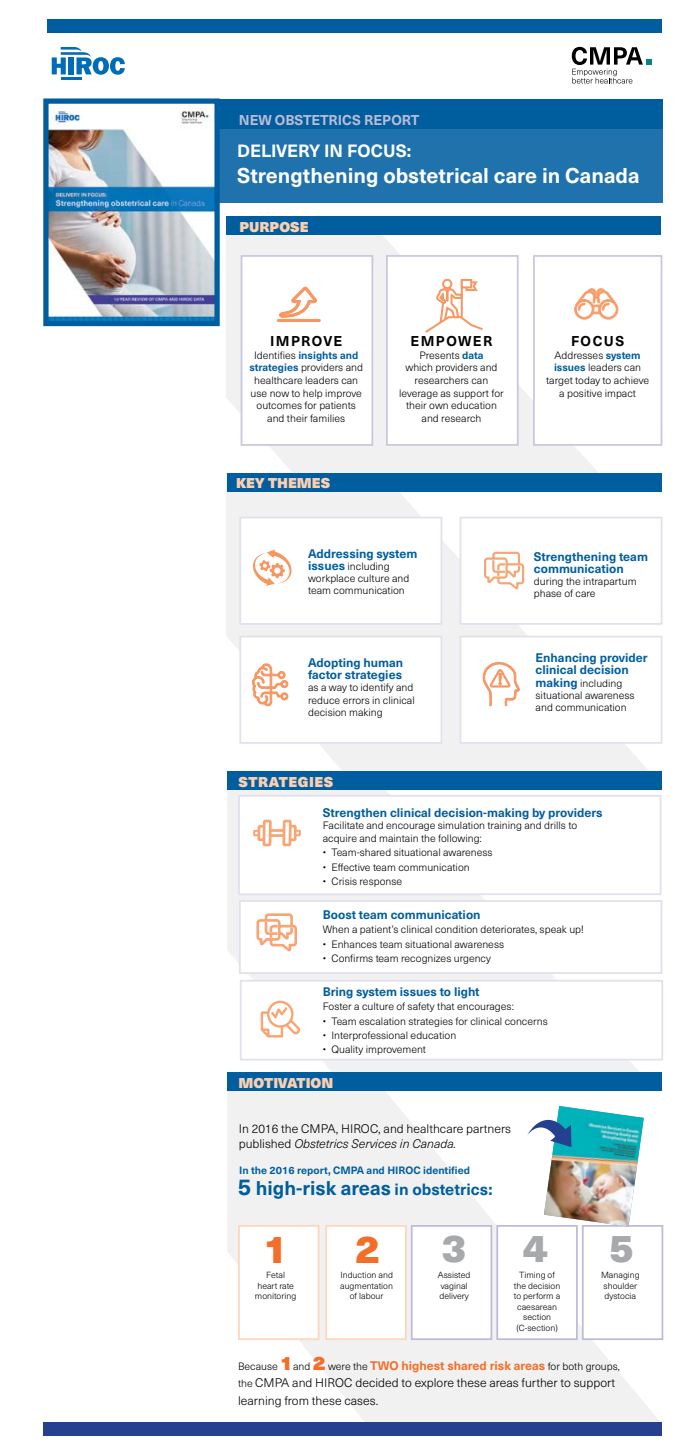
<style>
.page{position:relative;width:700px;height:1449px;background:#fff}
.page>*{position:absolute;margin:0;border:0;box-sizing:border-box;transform-origin:0 0}
.t1{font:900 38.5px "Neue Haas Unica Pro";color:#a7a9ac}
.t2{font:900 38.5px "Neue Haas Unica Pro";color:#f36e29}
.t3{font:700 21px "Neue Haas Unica Pro";color:#fff}
.t4{font:700 19.51px "Neue Haas Unica Pro";color:#005e9e}
.t5{font:700 17.5px "Neue Haas Unica Pro";color:#fff}
.t6{font:14px "Neue Haas Unica Pro X Black";color:#fdcfb1}
.t7{font:700 14px "Neue Haas Unica Pro";color:#bcbcd8}
.t8{font:700 14px "Neue Haas Unica Pro";letter-spacing:.1em;color:#000}
.t9{font:14px "Neue Haas Unica Pro X Black";letter-spacing:.04em;color:#fdcfb1}
.t10{font:700 12.25px/12.2px "Neue Haas Unica Pro";color:#005e9e}
.t11{font:300 12.25px/14.7px "Neue Haas Unica Pro";color:#000}
.t12{font:300 10.5px/12.6px "Neue Haas Unica Pro";color:#000}
.t13{font:700 10.5px "Neue Haas Unica Pro";color:#005e9e}
.t14{font:300 8.75px/10.5px "Neue Haas Unica Pro";color:#000;text-align:center}
.s1{font-weight:700;color:#005e9e}
.s2{font-style:italic}
.s3{font-size:22.75px}
.s4{font-size:16.01px}
.s5{font-family:"Neue Haas Unica Pro X Black";font-weight:400;font-size:19.25px;color:#f36e29}
.s6{font-weight:700;font-size:12.25px;color:#f36e29}
.s7{font-size:10.5px}
</style>
<div class="page">
<svg style="left:227px;top:1091px;width:433px;height:331px;fill:#f1f1f2"></svg>
<svg style="left:227px;top:790px;width:428px;height:283px;fill:#f1f1f2"></svg>
<svg style="left:226px;top:488px;width:434px;height:284px;fill:#f1f1f2"></svg>
<svg style="left:226px;top:235px;width:372px;height:253px;fill:#f1f1f2"></svg>
<div style="left:226px;top:217px;width:435px;height:18px;background:#005e9e"></div>
<div style="left:240px;top:980px;width:423px;height:80px;background:#fff;border:2px solid #e1e0ed"></div>
<div style="left:239px;top:900px;width:423px;height:74px;background:#fff;border:2px solid #e1e0ed"></div>
<div style="left:238px;top:795px;width:424px;height:100px;background:#fff;border:2px solid #e1e0ed"></div>
<div style="left:227px;top:1073px;width:435px;height:18px;background:#005e9e"></div>
<div style="left:227px;top:772px;width:435px;height:18px;background:#005e9e"></div>
<hr style="left:61px;top:77px;width:20px;height:3px;background:#006bb6">
<svg style="left:52px;top:47px;width:73px;height:28px"></svg>
<div style="left:47px;top:19px;width:615px;height:13px;background:#005e9e"></div>
<div style="left:48px;top:99px;width:614px;height:95px;background:#005e9e"></div>
<svg style="left:572px;top:47px;width:80px;height:37px"></svg>
<div style="left:216px;top:129px;width:446px;height:73px;background:#1f72ac"></div>
<svg style="left:261px;top:1001px;width:39px;height:37px"></svg>
<svg style="left:253px;top:820px;width:48px;height:26px"></svg>
<svg style="left:256px;top:913px;width:41px;height:39px"></svg>
<div style="left:227px;top:473px;width:435px;height:19px;background:#005e9e"></div>
<div style="left:460px;top:517px;width:202px;height:108px;background:#fff;border:2px solid #e1e0ed"></div>
<div style="left:239px;top:636px;width:203px;height:108px;background:#fff;border:2px solid #e1e0ed"></div>
<div style="left:460px;top:636px;width:202px;height:108px;background:#fff;border:2px solid #e1e0ed"></div>
<div style="left:239px;top:517px;width:203px;height:108px;background:#fff;border:2px solid #e1e0ed"></div>
<svg style="left:484px;top:551px;width:41px;height:39px"></svg>
<svg style="left:482px;top:661px;width:38px;height:46px"></svg>
<svg style="left:252px;top:663px;width:37px;height:44px"></svg>
<svg style="left:253px;top:549px;width:39px;height:37px"></svg>
<div style="left:533px;top:255px;width:129px;height:191px;background:#fff;border:2px solid #c8c7df"></div>
<div style="left:386px;top:255px;width:133px;height:191px;background:#fff;border:2px solid #c8c7df"></div>
<div style="left:241px;top:255px;width:132px;height:191px;background:#fff;border:2px solid #c8c7df"></div>
<svg style="left:279px;top:287px;width:38px;height:31px"></svg>
<div style="left:277px;top:319px;width:44px;height:3px;border:1px solid #f79661"></div>
<svg style="left:574px;top:288px;width:45px;height:32px"></svg>
<img style="left:43px;top:98px;width:179px;height:229px">
<svg style="left:425px;top:278px;width:58px;height:55px"></svg>
<div style="left:43px;top:1422px;width:619px;height:13px;background:#25408f"></div>
<div style="left:325px;top:1225px;width:82px;height:115px;background:#fff;border:2px solid #fdd6bd"></div>
<div style="left:582px;top:1225px;width:81px;height:115px;background:#fff;border:2px solid #bcbcd8"></div>
<div style="left:496px;top:1225px;width:82px;height:115px;background:#fff;border:2px solid #bcbcd8"></div>
<div style="left:411px;top:1225px;width:81px;height:115px;background:#fff;border:2px solid #bcbcd8"></div>
<div style="left:238px;top:1225px;width:81px;height:115px;background:#fff;border:2px solid #fdd6bd"></div>
<img style="left:527px;top:1106px;width:117px;height:121px">
<p class="t7" style="left:239px;top:111px;width:182px">NEW OBSTETRICS REPORT</p>
<h1 class="t5" style="left:237px;top:140px;width:176px">DELIVERY IN FOCUS:</h1>
<h1 class="t3" style="left:237px;top:162px;width:404px">Strengthening obstetrical care in Canada</h1>
<h2 class="t6" style="left:239px;top:218px;width:71px">PURPOSE</h2>
<h3 class="t8" style="left:270px;top:333px;width:74px">IMPROVE</h3>
<p class="t12" style="left:249px;top:349px;width:115px;text-align:center">Identifies <span class="s1">insights and strategies</span> providers and healthcare leaders can use now to help improve outcomes for patients and their families</p>
<h2 class="t6" style="left:236px;top:474px;width:96px">KEY THEMES</h2>
<h3 class="t8" style="left:411px;top:333px;width:83px">EMPOWER</h3>
<p class="t12" style="left:399px;top:349px;width:106px;text-align:center">Presents <span class="s1">data<br></span>which providers and researchers can leverage as support for their own education and research</p>
<h3 class="t10" style="left:308px;top:547px;width:111px">Addressing system issues</h3>
<p class="t12" style="left:308px;top:560px;width:103px;line-height:12.2px;text-indent:39px">including workplace culture and team communication</p>
<h3 class="t10" style="left:308px;top:657px;width:97px">Adopting human factor strategies</h3>
<p class="t12" style="left:308px;top:682px;width:108px;line-height:12.2px">as a way to identify and reduce errors in clinical decision making</p>
<h2 class="t9" style="left:238px;top:773px;width:97px">STRATEGIES</h2>
<h3 class="t8" style="left:571px;top:333px;width:55px">FOCUS</h3>
<p class="t12" style="left:546px;top:349px;width:104px;text-align:center">Addresses <span class="s1">system issues</span> leaders can target today to achieve a positive impact</p>
<h3 class="t10" style="left:534px;top:550px;width:116px">Strengthening team communication</h3>
<p class="t12" style="left:534px;top:575px;width:104px;line-height:12.2px">during the intrapartum phase of care</p>
<h3 class="t10" style="left:536px;top:652px;width:113px">Enhancing provider clinical decision making</h3>
<p class="t12" style="left:536px;top:677px;width:100px;line-height:12.2px;text-indent:45px">including situational awareness and communication</p>
<h3 class="t10" style="left:323px;top:806px;width:281px">Strengthen clinical decision-making by providers</h3>
<p class="t12" style="left:323px;top:819px;width:256px">Facilitate and encourage simulation training and drills to acquire and maintain the following:</p>
<p class="t12" style="left:323px;top:846px;width:171px">• Team-shared situational awareness</p>
<p class="t12" style="left:323px;top:861px;width:149px">• Effective team communication</p>
<p class="t12" style="left:323px;top:875px;width:81px">• Crisis response</p>
<h3 class="t10" style="left:323px;top:908px;width:159px">Boost team communication</h3>
<p class="t12" style="left:323px;top:923px;width:263px">When a patient’s clinical condition deteriorates, speak up!</p>
<p class="t12" style="left:323px;top:938px;width:183px">• Enhances team situational awareness</p>
<p class="t12" style="left:323px;top:952px;width:170px">• Confirms team recognizes urgency</p>
<h3 class="t10" style="left:323px;top:985px;width:158px">Bring system issues to light</h3>
<p class="t12" style="left:323px;top:1000px;width:193px">Foster a culture of safety that encourages:</p>
<p class="t12" style="left:323px;top:1015px;width:226px">• Team escalation strategies for clinical concerns</p>
<p class="t12" style="left:323px;top:1029px;width:135px">• Interprofessional education</p>
<p class="t12" style="left:323px;top:1043px;width:105px">• Quality improvement</p>
<h2 class="t6" style="left:239px;top:1074px;width:96px">MOTIVATION</h2>
<p class="t11" style="left:239px;top:1122px;width:274px">In 2016 the CMPA, HIROC, and healthcare partners published <span class="s2">Obstetrics Services in Canada.</span></p>
<p class="t13" style="left:239px;top:1164px;width:232px">In the 2016 report, CMPA and HIROC identified</p>
<p class="t4" style="left:238px;top:1176px;width:256px"><span class="s3">5</span> high-risk areas <span class="s4">in obstetrics:</span></p>
<p class="t2" style="left:263px;top:1224px;width:26px">1</p>
<p class="t2" style="left:355px;top:1224px;width:26px">2</p>
<p class="t14" style="left:255px;top:1270px;width:43px">Fetal<br>heart rate monitoring</p>
<p class="t14" style="left:340px;top:1270px;width:54px">Induction and augmentation of labour</p>
<p class="t1" style="left:442px;top:1224px;width:26px">3</p>
<p class="t1" style="left:523px;top:1224px;width:26px">4</p>
<p class="t1" style="left:609px;top:1224px;width:26px">5</p>
<p class="t14" style="left:601px;top:1270px;width:40px">Managing shoulder dystocia</p>
<p class="t14" style="left:514px;top:1270px;width:48px">Timing of the decision to perform a caesarean section (C-section)</p>
<p class="t14" style="left:438px;top:1270px;width:34px;text-align:left">Assisted vaginal delivery</p>
<p class="t12" style="left:238px;top:1360px;width:383px">Because <span class="s5">1</span>and <span class="s5">2</span> were the <span class="s6">TWO highest shared risk areas</span> for both groups,</p>
<p class="t11" style="left:238px;top:1375px;width:379px;line-height:17.5px"><span class="s7">the</span> CMPA and HIROC decided to explore these areas further to support learning from these cases.</p>
</div>
